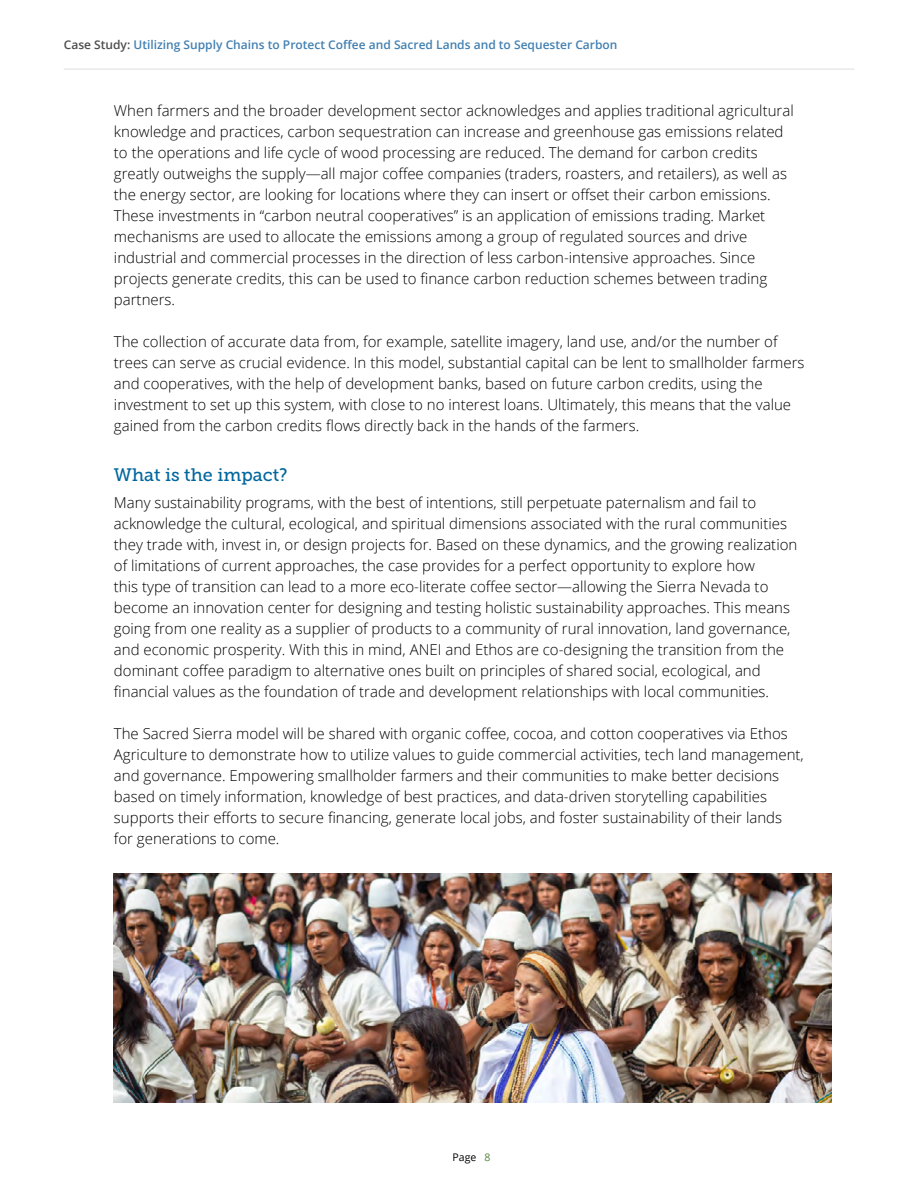
<style>
.page{position:relative;width:918px;height:1188px;background:#fff}
.page>*{position:absolute;margin:0;border:0;box-sizing:border-box;transform-origin:0 0}
.t1{font:18px "Museo Slab 500";color:#00669e}
.t2{font:300 15px/21px "Open Sans";color:#000}
.t3{font:600 12px "Open Sans";color:#4280b2}
.t4{font:10.5px "Open Sans";color:#000}
.s1{color:#4d4d4d}
.s2{color:#52843c}
</style>
<div class="page">
<img style="left:113px;top:874px;width:718px;height:229px">
<hr style="left:64px;top:69px;width:790px;height:1px;background:#dcddde">
<p class="t3" style="left:64px;top:37px;width:555px"><span class="s1">Case Study:</span> Utilizing Supply Chains to Protect Coffee and Sacred Lands and to Sequester Carbon</p>
<p class="t2" style="left:114px;top:100px;width:681px">When farmers and the broader development sector acknowledges and applies traditional agricultural knowledge and practices, carbon sequestration can increase and greenhouse gas emissions related to the operations and life cycle of wood processing are reduced. The demand for carbon credits greatly outweighs the supply—all major coffee companies (traders, roasters, and retailers), as well as the energy sector, are looking for locations where they can insert or offset their carbon emissions.<br>These investments in “carbon neutral cooperatives” is an application of emissions trading. Market mechanisms are used to allocate the emissions among a group of regulated sources and drive industrial and commercial processes in the direction of less carbon-intensive approaches. Since projects generate credits, this can be used to finance carbon reduction schemes between trading partners.</p>
<p class="t2" style="left:114px;top:331px;width:692px">The collection of accurate data from, for example, satellite imagery, land use, and/or the number of trees can serve as crucial evidence. In this model, substantial capital can be lent to smallholder farmers and cooperatives, with the help of development banks, based on future carbon credits, using the investment to set up this system, with close to no interest loans. Ultimately, this means that the value gained from the carbon credits flows directly back in the hands of the farmers.</p>
<p class="t1" style="left:114px;top:465px;width:175px">What is the impact?</p>
<p class="t2" style="left:114px;top:492px;width:685px">Many sustainability programs, with the best of intentions, still perpetuate paternalism and fail to acknowledge the cultural, ecological, and spiritual dimensions associated with the rural communities they trade with, invest in, or design projects for. Based on these dynamics, and the growing realization of limitations of current approaches, the case provides for a perfect opportunity to explore how<br>this type of transition can lead to a more eco-literate coffee sector—allowing the Sierra Nevada to become an innovation center for designing and testing holistic sustainability approaches. This means going from one reality as a supplier of products to a community of rural innovation, land governance, and economic prosperity. With this in mind, ANEI and Ethos are co-designing the transition from the dominant coffee paradigm to alternative ones built on principles of shared social, ecological, and financial values as the foundation of trade and development relationships with local communities.</p>
<p class="t2" style="left:114px;top:723px;width:691px">The Sacred Sierra model will be shared with organic coffee, cocoa, and cotton cooperatives via Ethos Agriculture to demonstrate how to utilize values to guide commercial activities, tech land management, and governance. Empowering smallholder farmers and their communities to make better decisions based on timely information, knowledge of best practices, and data-driven storytelling capabilities supports their efforts to secure financing, generate local jobs, and foster sustainability of their lands for generations to come.</p>
<p class="t4" style="left:453px;top:1150px;width:39px">Page <span class="s2">8</span></p>
</div>
